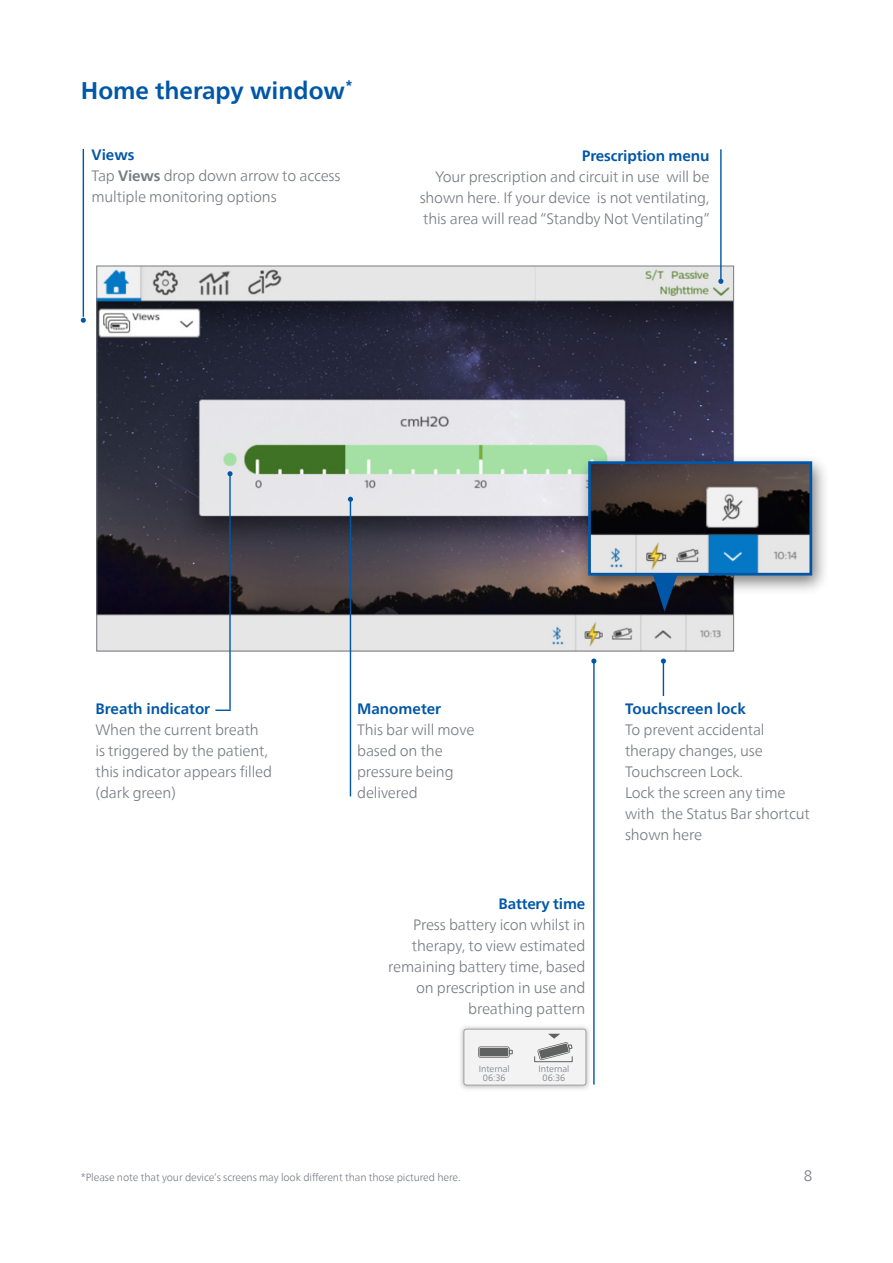
<style>
.page{position:relative;width:893px;height:1263px;background:#fff}
.page>*{position:absolute;margin:0;border:0;box-sizing:border-box;transform-origin:0 0}
.t1{font:700 24px "Neue Frutiger World";color:#0157a7}
.t2{font:300 15px/21px "Neue Frutiger World";letter-spacing:-.01em;color:#777b83}
.t3{font:300 10.5px "Neue Frutiger World";letter-spacing:-.01em;color:#777b83}
.t4{font:300 9px/9px "Neue Frutiger World";letter-spacing:-.01em;color:#777b83;text-align:center}
.s1{font-weight:700;color:#0157a7}
.s2{font-weight:700}
</style>
<div class="page">
<hr style="left:663px;top:661px;width:1px;height:35px;background:#0157a7">
<svg style="left:661px;top:658px;width:5px;height:6px"></svg>
<hr style="left:83px;top:149px;width:1px;height:168px;background:#0157a7">
<svg style="left:81px;top:318px;width:5px;height:5px"></svg>
<img style="left:98px;top:268px;width:634px;height:381px">
<div style="left:578px;top:454px;width:252px;height:142px;background:#000;opacity:.5"></div>
<img style="left:592px;top:465px;width:216px;height:106px">
<div style="left:588px;top:461px;width:224px;height:114px;border:3px solid #0157a7"></div>
<svg style="left:652px;top:573px;width:26px;height:38px"></svg>
<hr style="left:229px;top:474px;width:2px;height:235px;background:#0157a7">
<svg style="left:227px;top:471px;width:6px;height:5px"></svg>
<hr style="left:350px;top:499px;width:1px;height:297px;background:#0157a7">
<svg style="left:348px;top:497px;width:5px;height:5px"></svg>
<svg style="left:591px;top:658px;width:5px;height:6px"></svg>
<img style="left:460px;top:1026px;width:130px;height:63px">
<svg style="left:464px;top:1029px;width:122px;height:56px"></svg>
<hr style="left:593px;top:661px;width:2px;height:423px;background:#0157a7">
<hr style="left:720px;top:149px;width:2px;height:132px;background:#0157a7">
<svg style="left:718px;top:279px;width:5px;height:5px"></svg>
<svg style="left:215px;top:709px;width:16px;height:2px"></svg>
<p class="t1" style="left:81px;top:70px;width:274px">Home therapy window<sup>*</sup></p>
<p class="t2" style="left:92px;top:145px;width:251px"><span class="s1">Views<br></span>Tap <span class="s2">Views</span> drop down arrow to access multiple monitoring options</p>
<p class="t2" style="left:420px;top:145px;width:292px;text-align:right"><span class="s1">Prescription menu<br></span>Your prescription and circuit in use will be shown here. If your device is not ventilating, this area will read “Standby Not Ventilating”</p>
<p class="t2" style="left:95px;top:699px;width:178px"><span class="s1">Breath indicator<br></span>When the current breath<br>is triggered by the patient, this indicator appears filled (dark green)</p>
<p class="t2" style="left:357px;top:699px;width:119px"><span class="s1">Manometer<br></span>This bar will move based on the pressure being delivered</p>
<p class="t2" style="left:388px;top:893px;width:199px;text-align:right"><span class="s1">Battery time<br></span>Press battery icon whilst in therapy, to view estimated remaining battery time, based on prescription in use and breathing pattern</p>
<p class="t4" style="left:479px;top:1064px;width:32px">Internal<br>06:36</p>
<p class="t4" style="left:539px;top:1064px;width:32px">Internal<br>06:36</p>
<p class="t2" style="left:625px;top:698px;width:186px"><span class="s1">Touchscreen lock<br></span>To prevent accidental therapy changes, use<br>Touchscreen Lock.<br>Lock the screen any time with the Status Bar shortcut shown here</p>
<p class="t3" style="left:81px;top:1169px;width:381px">*Please note that your device’s screens may look different than those pictured here.</p>
<p class="t2" style="left:804px;top:1166px;width:10px">8</p>
</div>
